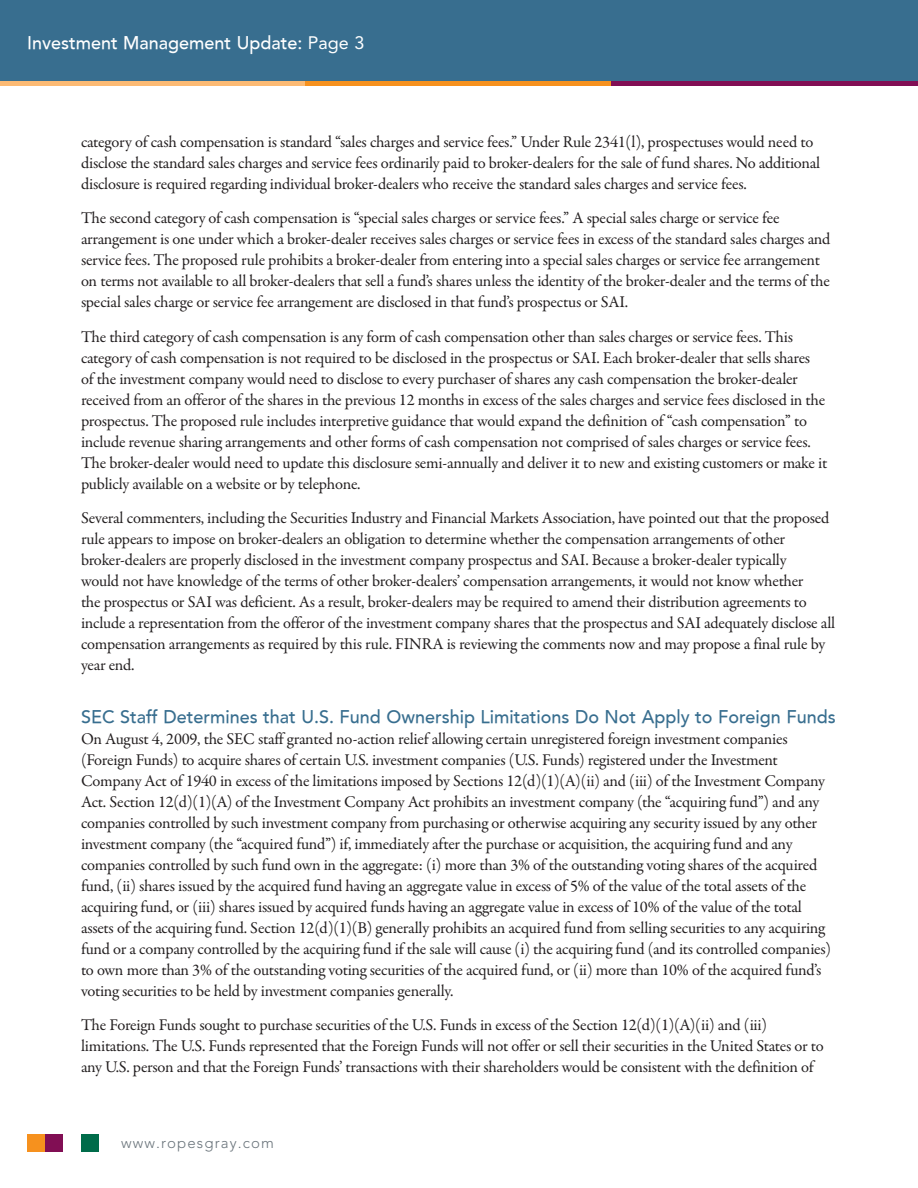
<style>
.page{position:relative;width:918px;height:1188px;background:#fff}
.page>*{position:absolute;margin:0;border:0;box-sizing:border-box;transform-origin:0 0}
.Subhead{font:500 18px "Avenir";color:#386e8f}
.Practice_Group_Name{font:500 18px "Avenir";color:#fff}
.Body{font:16.5px/21px "Garamond Premr Pro";letter-spacing:-.015em;color:#231f20}
.t1{font:300 15px "Avenir";letter-spacing:.075em;color:#6a747b}
.s1{font-weight:400}
</style>
<div class="page">
<div style="left:27px;top:1134px;width:18px;height:18px;background:#f6911e"></div>
<div style="left:45px;top:1134px;width:18px;height:18px;background:#810e54"></div>
<div style="left:81px;top:1134px;width:18px;height:18px;background:#006c4a"></div>
<div style="left:0;top:0;width:918px;height:81px;background:#386e8f"></div>
<hr style="left:0;top:81px;width:306px;height:4px;background:#fcba74">
<hr style="left:306px;top:81px;width:305px;height:4px;background:#f6911e">
<hr style="left:611px;top:81px;width:307px;height:4px;background:#810e54">
<p class="Practice_Group_Name" style="left:27px;top:32px;width:339px">Investment Management Update: <span class="s1">Page 3</span></p>
<p class="Body" style="left:81px;top:132px;width:741px">category of cash compensation is standard “sales charges and service fees.” Under Rule 2341(l), prospectuses would need to disclose the standard sales charges and service fees ordinarily paid to broker-dealers for the sale of fund shares. No additional disclosure is required regarding individual broker-dealers who receive the standard sales charges and service fees.</p>
<p class="Body" style="left:81px;top:208px;width:751px">The second category of cash compensation is “special sales charges or service fees.” A special sales charge or service fee arrangement is one under which a broker-dealer receives sales charges or service fees in excess of the standard sales charges and service fees. The proposed rule prohibits a broker-dealer from entering into a special sales charges or service fee arrangement on terms not available to all broker-dealers that sell a fund’s shares unless the identity of the broker-dealer and the terms of the special sales charge or service fee arrangement are disclosed in that fund’s prospectus or SAI.</p>
<p class="Body" style="left:81px;top:327px;width:748px">The third category of cash compensation is any form of cash compensation other than sales charges or service fees. This category of cash compensation is not required to be disclosed in the prospectus or SAI. Each broker-dealer that sells shares<br>of the investment company would need to disclose to every purchaser of shares any cash compensation the broker-dealer received from an offeror of the shares in the previous 12 months in excess of the sales charges and service fees disclosed in the prospectus. The proposed rule includes interpretive guidance that would expand the definition of “cash compensation” to include revenue sharing arrangements and other forms of cash compensation not comprised of sales charges or service fees.<br>The broker-dealer would need to update this disclosure semi-annually and deliver it to new and existing customers or make it publicly available on a website or by telephone.</p>
<p class="Body" style="left:81px;top:508px;width:756px">Several commenters, including the Securities Industry and Financial Markets Association, have pointed out that the proposed rule appears to impose on broker-dealers an obligation to determine whether the compensation arrangements of other broker-dealers are properly disclosed in the investment company prospectus and SAI. Because a broker-dealer typically<br>would not have knowledge of the terms of other broker-dealers’ compensation arrangements, it would not know whether<br>the prospectus or SAI was deficient. As a result, broker-dealers may be required to amend their distribution agreements to include a representation from the offeror of the investment company shares that the prospectus and SAI adequately disclose all compensation arrangements as required by this rule. FINRA is reviewing the comments now and may propose a final rule by year end.</p>
<p class="Subhead" style="left:81px;top:706px;width:756px">SEC Staff Determines that U.S. Fund Ownership Limitations Do Not Apply to Foreign Funds</p>
<p class="Body" style="left:81px;top:729px;width:752px">On August 4, 2009, the SEC staff granted no-action relief allowing certain unregistered foreign investment companies (Foreign Funds) to acquire shares of certain U.S. investment companies (U.S. Funds) registered under the Investment Company Act of 1940 in excess of the limitations imposed by Sections 12(d)(1)(A)(ii) and (iii) of the Investment Company Act. Section 12(d)(1)(A) of the Investment Company Act prohibits an investment company (the “acquiring fund”) and any companies controlled by such investment company from purchasing or otherwise acquiring any security issued by any other investment company (the “acquired fund”) if, immediately after the purchase or acquisition, the acquiring fund and any companies controlled by such fund own in the aggregate: (i) more than 3% of the outstanding voting shares of the acquired fund, (ii) shares issued by the acquired fund having an aggregate value in excess of 5% of the value of the total assets of the acquiring fund, or (iii) shares issued by acquired funds having an aggregate value in excess of 10% of the value of the total assets of the acquiring fund. Section 12(d)(1)(B) generally prohibits an acquired fund from selling securities to any acquiring fund or a company controlled by the acquiring fund if the sale will cause (i) the acquiring fund (and its controlled companies) to own more than 3% of the outstanding voting securities of the acquired fund, or (ii) more than 10% of the acquired fund’s voting securities to be held by investment companies generally.</p>
<p class="Body" style="left:81px;top:1015px;width:744px">The Foreign Funds sought to purchase securities of the U.S. Funds in excess of the Section 12(d)(1)(A)(ii) and (iii) limitations. The U.S. Funds represented that the Foreign Funds will not offer or sell their securities in the United States or to any U.S. person and that the Foreign Funds’ transactions with their shareholders would be consistent with the definition of</p>
<p class="t1" style="left:121px;top:1134px;width:155px">www.ropesgray.com</p>
</div>
